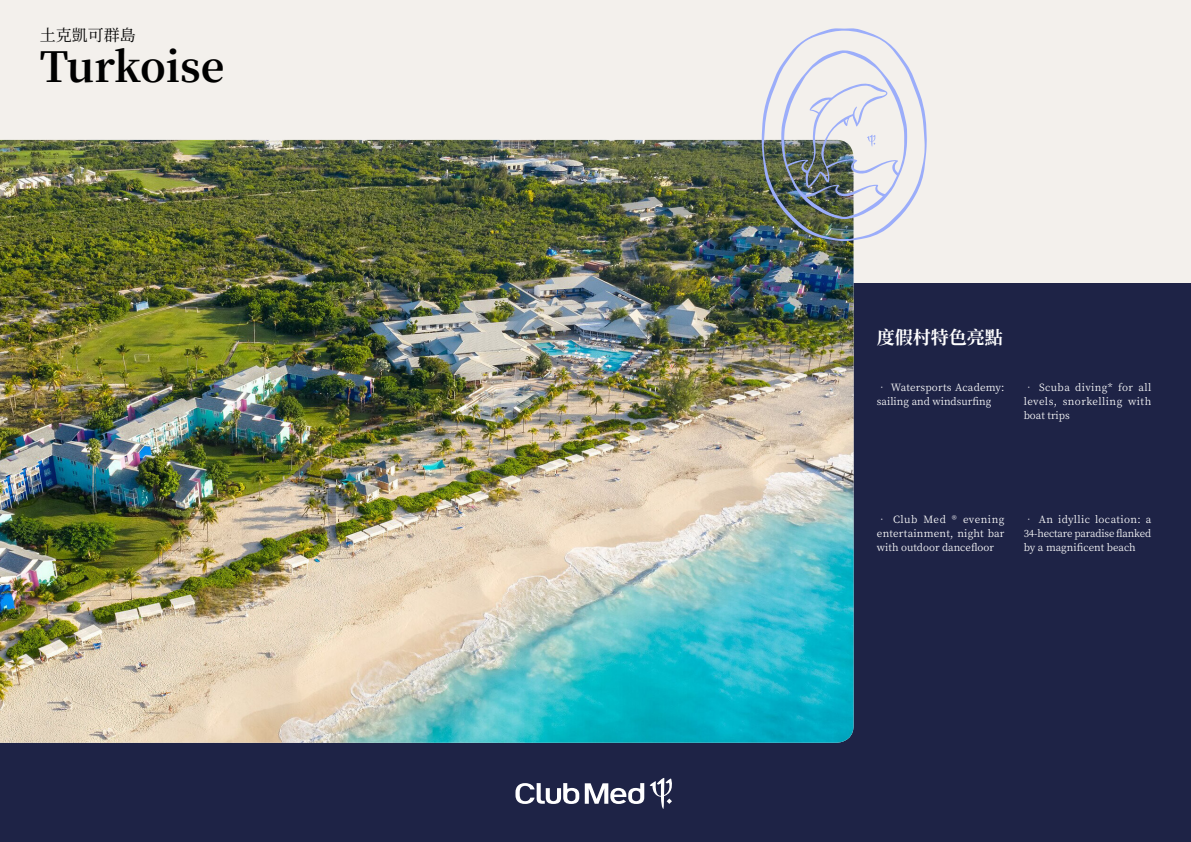
<style>
.page{position:relative;width:1191px;height:842px;background:#f3f0ec}
.page>*{position:absolute;margin:0;border:0;box-sizing:border-box;transform-origin:0 0}
.t1{font:700 41.5px "Noto Serif SC";color:#000}
.t2{font:700 18px "Noto Serif SC";color:#fff}
.t3{font:16px "Noto Serif SC";color:#000}
.t4{font:10px/14px "Noto Serif SC";letter-spacing:.005em;color:#fff;text-align:justify}
</style>
<div class="page">
<div style="left:0;top:283px;width:1191px;height:559px;background:#1e2346"></div>
<img style="left:0;top:140px;width:853px;height:603px">
<svg style="left:761px;top:28px;width:166px;height:213px"></svg>
<svg style="left:515px;top:778px;width:157px;height:31px"></svg>
<h3 class="t3" style="left:40px;top:26px;width:97px">土克凱可群島</h3>
<h1 class="t1" style="left:40px;top:44px;width:186px">Turkoise</h1>
<h2 class="t2" style="left:877px;top:327px;width:127px">度假村特色亮點</h2>
<p class="t4" style="left:877px;top:380px;width:129px">• Watersports Academy: sailing and windsurfing</p>
<p class="t4" style="left:1023px;top:380px;width:129px">• Scuba diving* for all levels, snorkelling with boat trips</p>
<p class="t4" style="left:877px;top:513px;width:129px">• Club Med ® evening entertainment, night bar with outdoor dancefloor</p>
<p class="t4" style="left:1023px;top:513px;width:129px">• An idyllic location: a 34-hectare paradise flanked by a magnificent beach</p>
</div>
